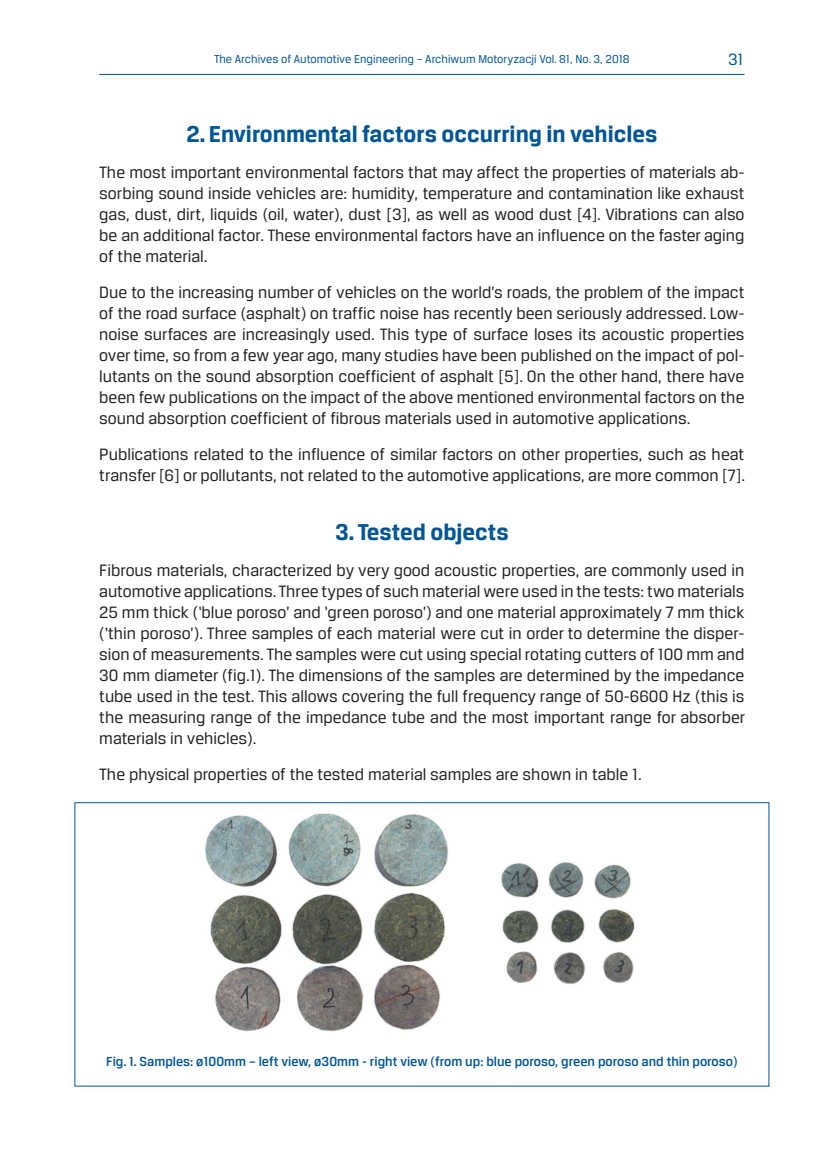
<style>
.page{position:relative;width:819px;height:1161px;background:#fff}
.page>*{position:absolute;margin:0;border:0;box-sizing:border-box;transform-origin:0 0}
.t1{font:700 24.5px "Breuer Text";color:#005595}
.t2{font:17.5px/21px "Breuer Text";color:#231f20;text-align:justify}
.t3{font:17.5px "Breuer Text";color:#005595}
.t4{font:500 14px "Breuer Text";color:#005595}
.t5{font:12.25px "Breuer Text";color:#005595}
</style>
<div class="page">
<hr style="left:99px;top:74px;width:645px;height:1px;background:#005595">
<img style="left:205px;top:813px;width:430px;height:219px">
<p class="t5" style="left:214px;top:52px;width:417px">The Archives of Automotive Engineering – Archiwum Motoryzacji Vol. 81, No. 3, 2018</p>
<p class="t3" style="left:728px;top:50px;width:17px">31</p>
<h1 class="t1" style="left:186px;top:121px;width:472px">2. Environmental factors occurring in vehicles</h1>
<p class="t2" style="left:99px;top:162px;width:646px">The most important environmental factors that may affect the properties of materials ab&shy;sorbing sound inside vehicles are: humidity, temperature and contamination like exhaust gas, dust, dirt, liquids (oil, water), dust [3], as well as wood dust [4]. Vibrations can also be an additional factor. These environmental factors have an influence on the faster aging of the material.</p>
<p class="t2" style="left:99px;top:282px;width:646px">Due to the increasing number of vehicles on the world’s roads, the problem of the impact of the road surface (asphalt) on traffic noise has recently been seriously addressed. Low&shy;noise surfaces are increasingly used. This type of surface loses its acoustic properties over time, so from a few year ago, many studies have been published on the impact of pol&shy;lutants on the sound absorption coefficient of asphalt [5]. On the other hand, there have been few publications on the impact of the above mentioned environmental factors on the sound absorption coefficient of fibrous materials used in automotive applications.</p>
<p class="t2" style="left:99px;top:444px;width:647px">Publications related to the influence of similar factors on other properties, such as heat transfer [6] or pollutants, not related to the automotive applications, are more common [7].</p>
<h1 class="t1" style="left:335px;top:519px;width:175px">3. Tested objects</h1>
<p class="t2" style="left:99px;top:560px;width:647px">Fibrous materials, characterized by very good acoustic properties, are commonly used in automotive applications. Three types of such material were used in the tests: two materials 25 mm thick (‘blue poroso’ and ‘green poroso’) and one material approximately 7 mm thick (‘thin poroso’). Three samples of each material were cut in order to determine the disper&shy;sion of measurements. The samples were cut using special rotating cutters of 100 mm and 30 mm diameter (fig.1). The dimensions of the samples are determined by the impedance tube used in the test. This allows covering the full frequency range of 50-6600 Hz (this is the measuring range of the impedance tube and the most important range for absorber materials in vehicles).</p>
<p class="t2" style="left:99px;top:764px;width:544px">The physical properties of the tested material samples are shown in table 1.</p>
<p class="t4" style="left:106px;top:1054px;width:632px">Fig. 1. Samples: ø100mm – left view, ø30mm - right view (from up: blue poroso, green poroso and thin poroso)</p>
</div>
